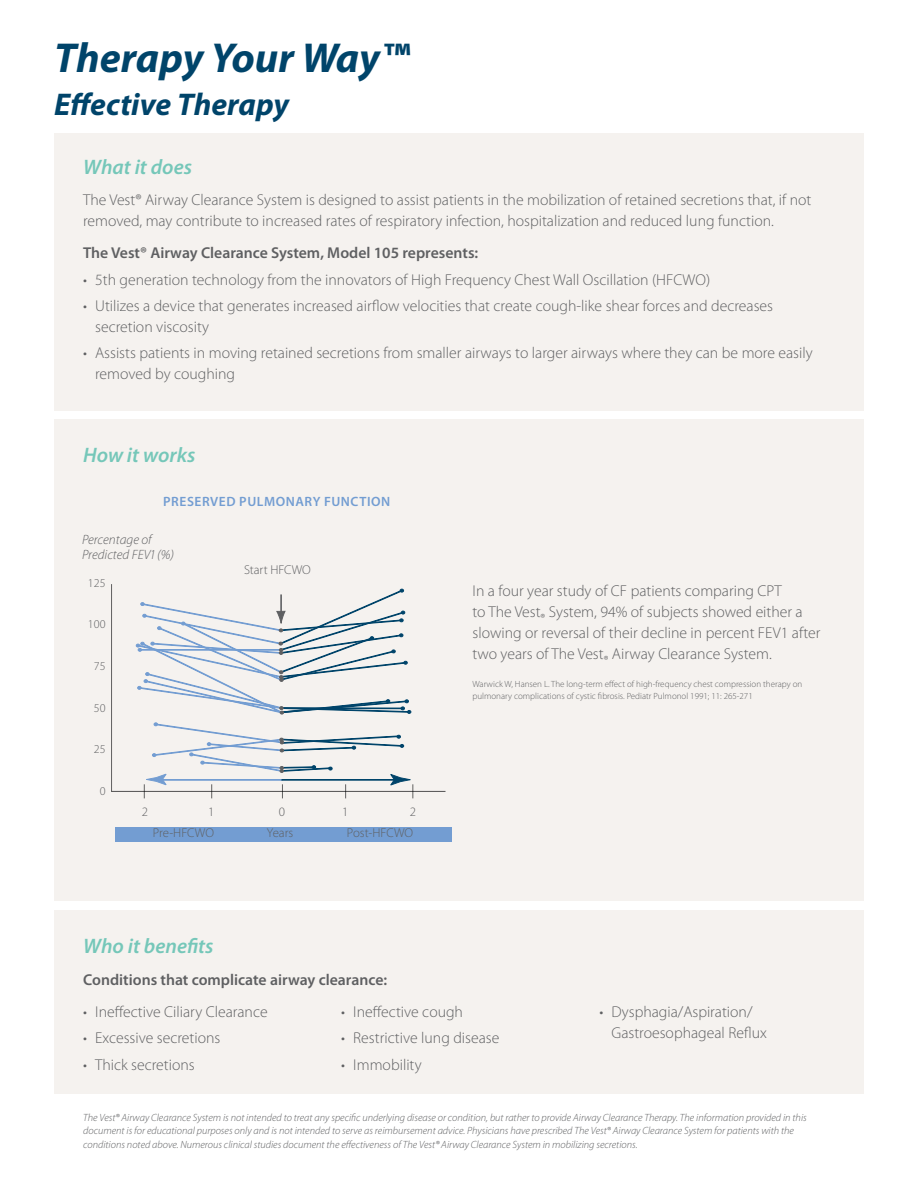
<style>
.page{position:relative;width:918px;height:1188px;background:#fff}
.page>*{position:absolute;margin:0;border:0;box-sizing:border-box;transform-origin:0 0}
.t1{font:italic 700 42px "Myriad Pro";color:#00446a}
.t2{font:italic 700 31.5px "Myriad Pro";color:#00446a}
.t3{font:italic 600 21px "Myriad Pro";color:#75c7b9}
.t4{font:300 15.75px/21px "Myriad Pro";color:#5f6062}
.t5{font:600 15.75px "Myriad Pro";color:#5f6062}
.t6{font:italic 300 13.5px/15px "Myriad Pro";color:#5f6062}
.t7{font:600 13.5px "Myriad Pro";letter-spacing:.04em;color:#739dd2}
.t8{font:300 12.9px "Myriad Pro";color:#5f6062}
.t9{font:300 12px "Myriad Pro";color:#5f6062}
.t10{font:italic 300 10.5px/13.5px "Myriad Pro";color:#5f6062}
.t11{font:300 9px/12px "Myriad Pro";color:#5f6062}
</style>
<div class="page">
<div style="left:54px;top:133px;width:810px;height:277px;background:#f5f2ef"></div>
<div style="left:54px;top:420px;width:810px;height:481px;background:#f5f2ef"></div>
<div style="left:54px;top:910px;width:810px;height:184px;background:#f5f2ef"></div>
<svg style="left:111px;top:585px;width:335px;height:208px"></svg>
<hr style="left:111px;top:584px;width:335px;height:1px;background:#fff">
<hr style="left:111px;top:626px;width:335px;height:1px;background:#fff">
<hr style="left:111px;top:667px;width:335px;height:1px;background:#fff">
<hr style="left:111px;top:707px;width:335px;height:1px;background:#fff">
<hr style="left:111px;top:749px;width:335px;height:1px;background:#fff">
<svg style="left:136px;top:589px;width:275px;height:125px"></svg>
<hr style="left:280px;top:594px;width:2px;height:22px;background:#5f6062">
<svg style="left:144px;top:723px;width:269px;height:75px"></svg>
<div style="left:115px;top:827px;width:336px;height:15px;background:#739dd2"></div>
<h1 class="t1" style="left:54px;top:31px;width:357px">Therapy Your Way™</h1>
<h2 class="t2" style="left:54px;top:84px;width:237px">Effective Therapy</h2>
<h3 class="t3" style="left:83px;top:153px;width:110px">What it does</h3>
<p class="t4" style="left:83px;top:190px;width:730px">The Vest® Airway Clearance System is designed to assist patients in the mobilization of retained secretions that, if not removed, may contribute to increased rates of respiratory infection, hospitalization and reduced lung function.</p>
<p class="t5" style="left:83px;top:243px;width:397px">The Vest® Airway Clearance System, Model 105 represents:</p>
<p class="t4" style="left:83px;top:269px;width:629px">• 5th generation technology from the innovators of High Frequency Chest Wall Oscillation (HFCWO)</p>
<p class="t4" style="left:95px;top:295px;width:679px;text-indent:-12px">• Utilizes a device that generates increased airflow velocities that create cough-like shear forces and decreases secretion viscosity</p>
<p class="t4" style="left:95px;top:343px;width:719px;text-indent:-12px">• Assists patients in moving retained secretions from smaller airways to larger airways where they can be more easily removed by coughing</p>
<h3 class="t3" style="left:83px;top:441px;width:114px">How it works</h3>
<p class="t7" style="left:163px;top:493px;width:57px">Preserved</p>
<p class="t7" style="left:239px;top:493px;width:152px">Pulmonary Function</p>
<p class="t6" style="left:82px;top:532px;width:93px">Percentage of<br>Predicted FEV1 (%)</p>
<p class="t9" style="left:88px;top:576px;width:19px">125</p>
<p class="t9" style="left:88px;top:617px;width:19px">100</p>
<p class="t9" style="left:94px;top:659px;width:13px">75</p>
<p class="t9" style="left:94px;top:700px;width:13px">50</p>
<p class="t9" style="left:94px;top:742px;width:13px">25</p>
<p class="t9" style="left:100px;top:784px;width:7px">0</p>
<p class="t8" style="left:244px;top:562px;width:68px">Start HFCWO</p>
<p class="t8" style="left:142px;top:803px;width:8px">2</p>
<p class="t8" style="left:208px;top:803px;width:8px">1</p>
<p class="t8" style="left:279px;top:803px;width:8px">0</p>
<p class="t8" style="left:342px;top:803px;width:8px">1</p>
<p class="t8" style="left:410px;top:803px;width:8px">2</p>
<p class="t8" style="left:153px;top:825px;width:63px">Pre-HFCWO</p>
<p class="t8" style="left:267px;top:825px;width:28px">Years</p>
<p class="t8" style="left:347px;top:825px;width:68px">Post-HFCWO</p>
<p class="t4" style="left:472px;top:580px;width:349px">In a four year study of CF patients comparing CPT<br>to The Vest<sub>®</sub> System, 94% of subjects showed either a slowing or reversal of their decline in percent FEV1 after two years of The Vest<sub>®</sub> Airway Clearance System.</p>
<p class="t11" style="left:472px;top:678px;width:331px">Warwick W, Hansen L. The long-term effect of high-frequency chest compression therapy on pulmonary complications of cystic fibrosis. Pediatr Pulmonol 1991; 11: 265-271</p>
<h3 class="t3" style="left:83px;top:933px;width:132px">Who it benefits</h3>
<p class="t5" style="left:83px;top:970px;width:306px">Conditions that complicate airway clearance:</p>
<p class="t4" style="left:83px;top:1001px;width:186px">• Ineffective Ciliary Clearance</p>
<p class="t4" style="left:83px;top:1027px;width:139px">• Excessive secretions</p>
<p class="t4" style="left:83px;top:1054px;width:113px">• Thick secretions</p>
<p class="t4" style="left:341px;top:1001px;width:123px">• Ineffective cough</p>
<p class="t4" style="left:341px;top:1027px;width:160px">• Restrictive lung disease</p>
<p class="t4" style="left:341px;top:1054px;width:82px">• Immobility</p>
<p class="t4" style="left:611px;top:1001px;width:157px;text-indent:-12px">• Dysphagia/Aspiration/<br>Gastroesophageal Reflux</p>
<p class="t10" style="left:83px;top:1110px;width:725px">The Vest® Airway Clearance System is not intended to treat any specific underlying disease or condition, but rather to provide Airway Clearance Therapy. The information provided in this document is for educational purposes only and is not intended to serve as reimbursement advice. Physicians have prescribed The Vest® Airway Clearance System for patients with the conditions noted above. Numerous clinical studies document the effectiveness of The Vest® Airway Clearance System in mobilizing secretions.</p>
</div>
